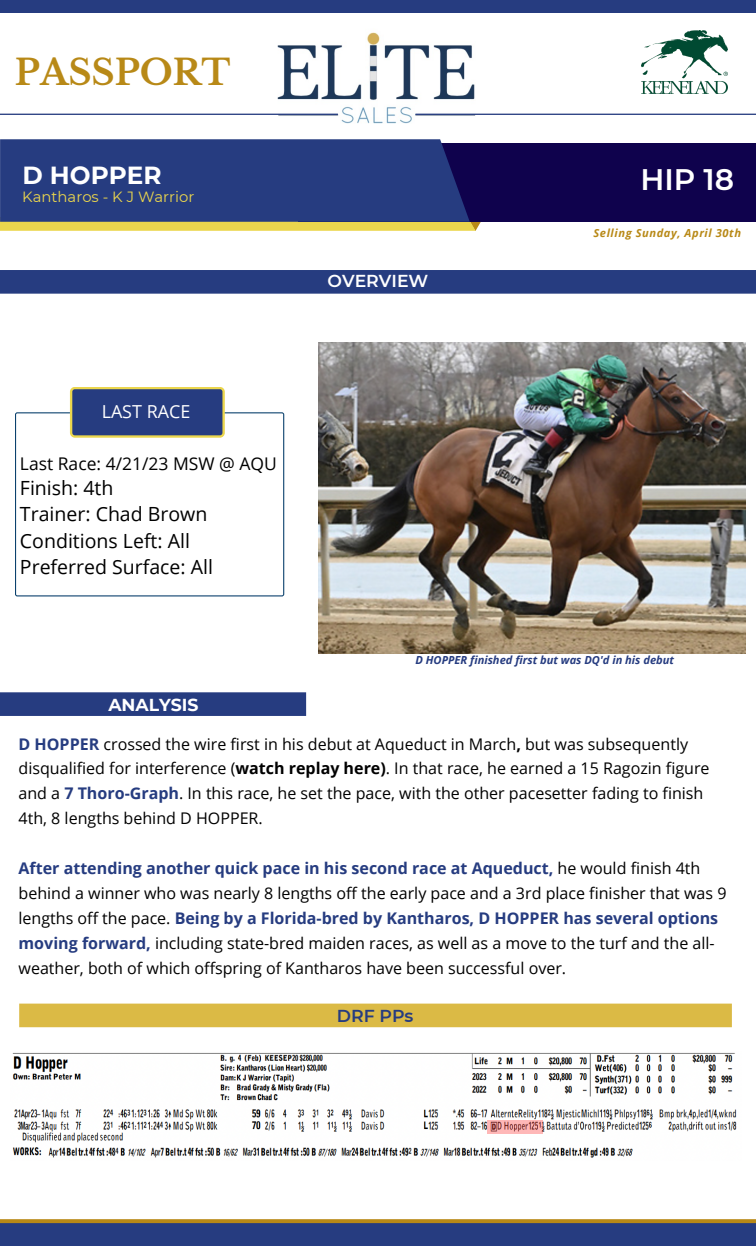
<style>
.page{position:relative;width:756px;height:1246px;background:#fff}
.page>*{position:absolute;margin:0;border:0;box-sizing:border-box;transform-origin:0 0}
.t1{font:700 35px "Libre Baskerville";color:#b88917}
.t2{font:600 29.57px "Montserrat";color:#fff}
.t3{font:700 24.68px "Montserrat";color:#fff}
.t4{font:19.6px/26.2px "Open Sans";color:#000}
.t5{font:17.85px "Open Sans";color:#fff}
.t6{font:17.5px "Open Sans";color:#000}
.t7{font:600 17.32px "Montserrat";color:#fff}
.t8{font:700 17.32px "Montserrat";color:#fff}
.t9{font:600 17.32px "Montserrat";color:#263c80}
.t10{font:16.1px/24.8px "Open Sans";color:#000}
.t11{font:14.88px "Montserrat";color:#ebd64d}
.t12{font:italic 700 11.2px "Open Sans";color:#263c80}
.t13{font:italic 700 11.2px "Open Sans";letter-spacing:.055em;color:#b88917}
.s1{font-weight:700;color:#263c80}
.s2{font-weight:700}
</style>
<div class="page">
<img style="left:276px;top:32px;width:199px;height:92px">
<hr style="left:415px;top:114px;width:341px;height:1px;background:#263c80">
<div style="left:0;top:0;width:756px;height:12px;background:#263c80"></div>
<div style="left:0;top:1223px;width:756px;height:22px;background:#263c80"></div>
<hr style="left:0;top:114px;width:338px;height:1px;background:#263c80">
<svg style="left:0;top:1219px;width:756px;height:4px;background:#bb8e21"></svg>
<svg style="left:0;top:222px;width:481px;height:9px;background:#ebd651"></svg>
<div style="left:298px;top:143px;width:458px;height:79px;background:#0f024d"></div>
<div style="left:0;top:139px;width:470px;height:83px;background:#263c80"></div>
<div style="left:0;top:270px;width:756px;height:24px;background:#263c80"></div>
<img style="left:642px;top:31px;width:85px;height:63px">
<div style="left:19px;top:1003px;width:713px;height:24px;background:#dbba45"></div>
<img style="left:318px;top:342px;width:427px;height:311px">
<div style="left:0;top:692px;width:306px;height:24px;background:#263c80"></div>
<svg style="left:15px;top:412px;width:269px;height:184px"></svg>
<svg style="left:70px;top:387px;width:155px;height:51px;background:#3e4f7b"></svg>
<img style="left:12px;top:1052px;width:725px;height:106px">
<svg style="left:487px;top:1120px;width:55px;height:13px"></svg>
<h1 class="t1" style="left:15px;top:51px;width:217px">PASSPORT</h1>
<h3 class="t3" style="left:23px;top:160px;width:141px">D HOPPER</h3>
<p class="t11" style="left:22px;top:188px;width:174px">Kantharos - K J Warrior</p>
<p class="t5" style="left:102px;top:399px;width:90px">LAST RACE</p>
<p class="t6" style="left:20px;top:451px;width:258px">Last Race: 4/21/23 MSW @ AQU</p>
<p class="t4" style="left:20px;top:474px;width:195px">Finish: 4th<br>Trainer: Chad Brown<br>Conditions Left: All<br>Preferred Surface: All</p>
<p class="t8" style="left:108px;top:694px;width:92px">ANALYSIS</p>
<h2 class="t2" style="left:640px;top:162px;width:95px">HIP 18</h2>
<p class="t7" style="left:328px;top:271px;width:102px">OVERVIEW</p>
<p class="t13" style="left:594px;top:225px;width:149px">Selling Sunday, April 30th</p>
<p class="t12" style="left:415px;top:652px;width:260px">D HOPPER finished first but was DQ'd in his debut</p>
<p class="t10" style="left:19px;top:731px;width:693px"><span class="s1">D HOPPER</span> crossed the wire first in his debut at Aqueduct in March<span class="s2">,</span> but was subsequently disqualified for interference (<span class="s2">watch replay here)</span>. In that race, he earned a 15 Ragozin figure and a <span class="s1">7 Thoro-Graph</span>. In this race, he set the pace, with the other pacesetter fading to finish 4th, 8 lengths behind D HOPPER.</p>
<p class="t10" style="left:19px;top:855px;width:709px"><span class="s1">After attending another quick pace in his second race at Aqueduct,</span> he would finish 4th behind a winner who was nearly 8 lengths off the early pace and a 3rd place finisher that was 9 lengths off the pace. <span class="s1">Being by a Florida-bred by Kantharos, D HOPPER has several options moving forward,</span> including state-bred maiden races, as well as a move to the turf and the all&shy;weather, both of which offspring of Kantharos have been successful over.</p>
<p class="t9" style="left:337px;top:1005px;width:78px">DRF PPs</p>
</div>
